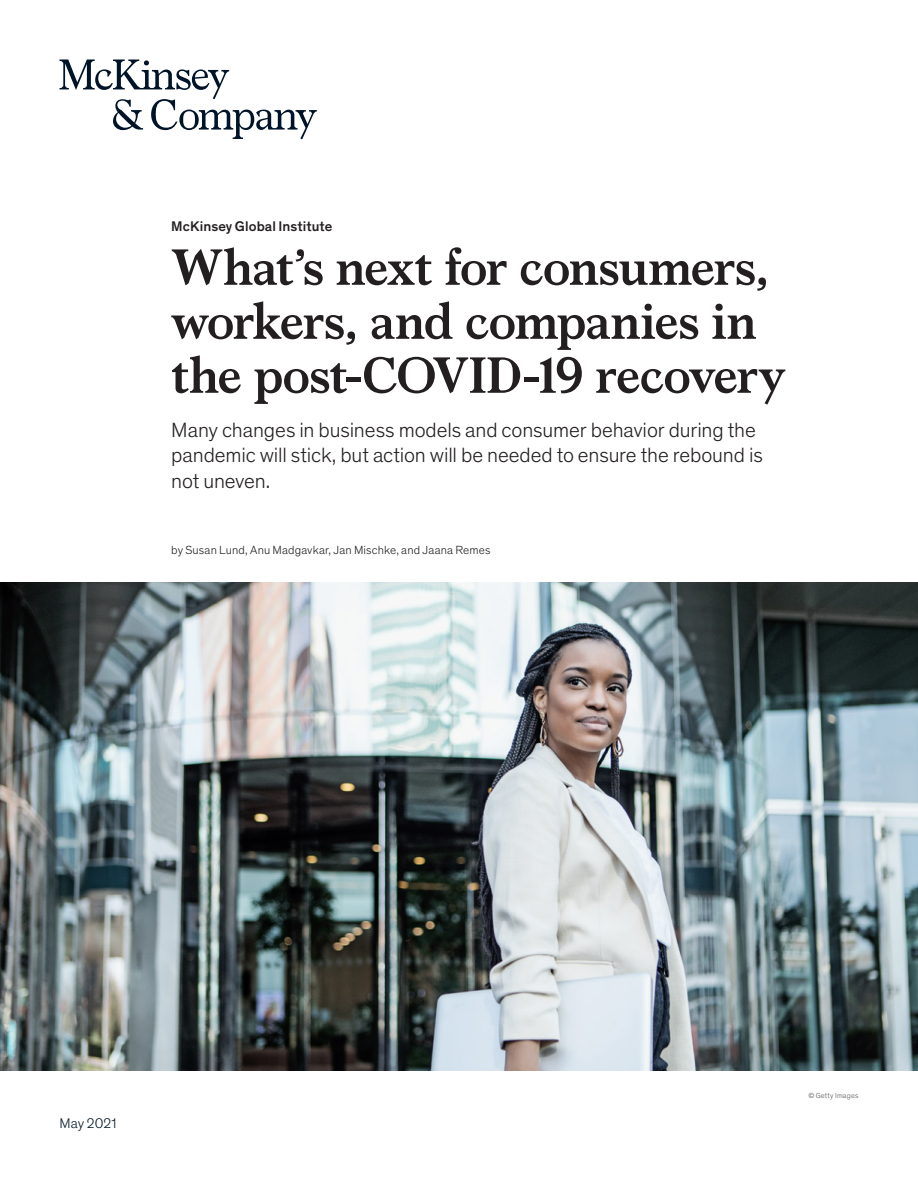
<style>
.page{position:relative;width:918px;height:1188px;background:#fff}
.page>*{position:absolute;margin:0;border:0;box-sizing:border-box;transform-origin:0 0}
.Eyebrow{font:700 51px/54px "Bower";letter-spacing:-.015em;color:#231f20}
.Standfirst-Dek_McKin{font:300 21px/25.5px "Mc Kinsey Sans";letter-spacing:-.005em;color:#231f20}
.Eyebrow-2{font:500 14.25px "Mc Kinsey Sans";letter-spacing:.005em;color:#231f20}
.Cover_date_-_Deep_bl{font:300 14.25px "Mc Kinsey Sans";letter-spacing:.005em;color:#051c2c}
.Author_bios-end_of_a{font:300 12px "Mc Kinsey Sans";letter-spacing:.015em;color:#231f20}
.Art_Photo_credit{font:300 7.5px "Mc Kinsey Sans";letter-spacing:.025em;color:#57585a}
</style>
<div class="page">
<img style="left:0;top:582px;width:918px;height:488px">
<svg style="left:60px;top:60px;width:257px;height:79px"></svg>
<p class="Eyebrow-2" style="left:171px;top:215px;width:163px">McKinsey Global Institute</p>
<p class="Eyebrow" style="left:171px;top:237px;width:616px">What’s next for consumers, workers, and companies in the post-COVID-19 recovery</p>
<p class="Standfirst-Dek_McKin" style="left:171px;top:416px;width:593px">Many changes in business models and consumer behavior during the pandemic will stick, but action will be needed to ensure the rebound is not uneven.</p>
<p class="Author_bios-end_of_a" style="left:171px;top:542px;width:321px">by Susan Lund, Anu Madgavkar, Jan Mischke, and Jaana Remes</p>
<p class="Cover_date_-_Deep_bl" style="left:60px;top:1113px;width:59px">May 2021</p>
<p class="Art_Photo_credit" style="left:808px;top:1090px;width:52px">© Getty Images</p>
</div>
